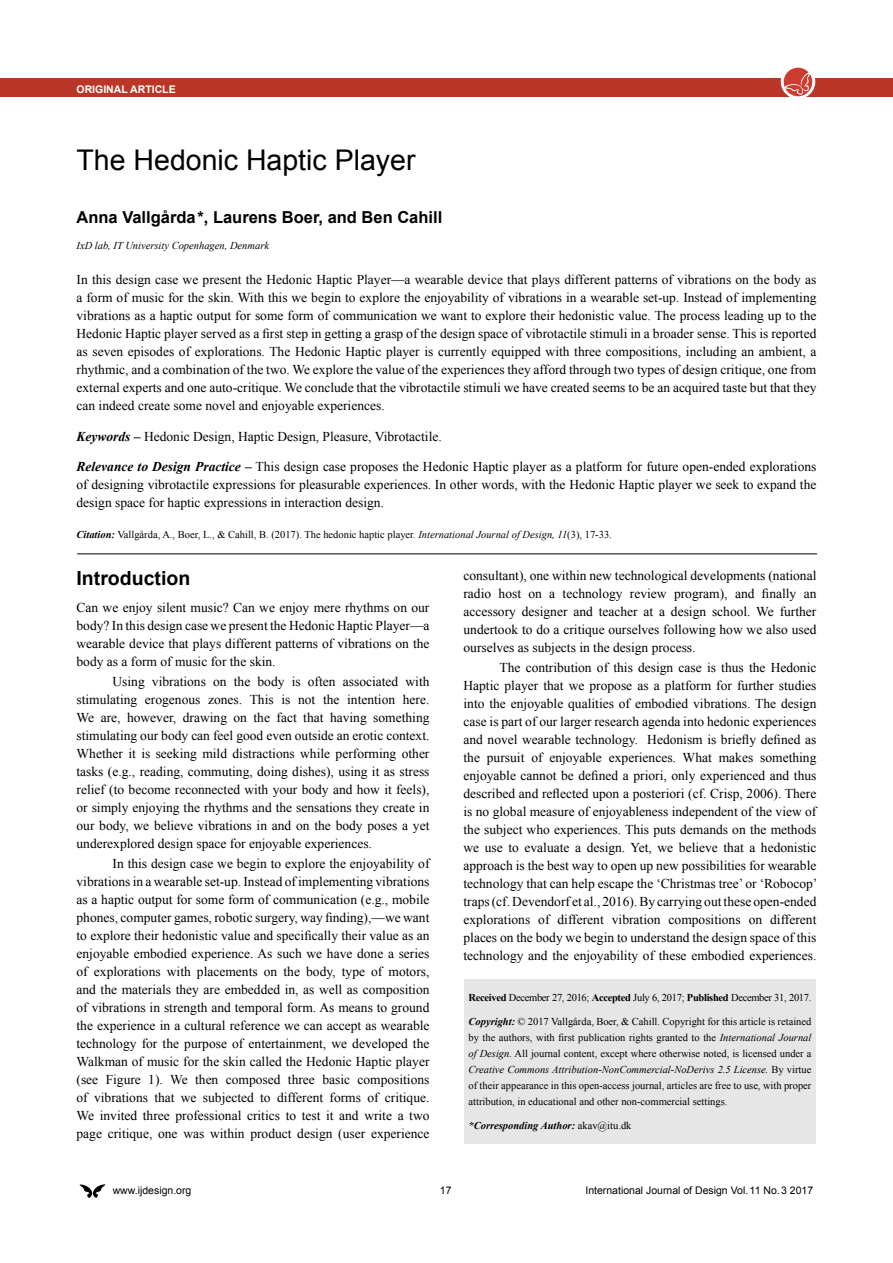
<style>
.page{position:relative;width:893px;height:1263px;background:#fff}
.page>*{position:absolute;margin:0;border:0;box-sizing:border-box;transform-origin:0 0}
.t1{font:28.5px "Arial";color:#000}
.t2{font:700 19.5px "Arial";color:#000}
.t3{font:700 16.5px "Arial";color:#000}
.t4{font:13.5px/18px "Times New Roman";color:#000;text-align:justify}
.t5{font:10.5px/15.9px "Times New Roman";color:#000;text-align:justify}
.t6{font:10.5px "Times New Roman";letter-spacing:-.03em;color:#000}
.t7{font:10.5px "Arial";color:#000}
.t8{font:italic 10.5px "Times New Roman";color:#000}
.t9{font:italic 700 10.5px "Times New Roman";color:#000}
.t10{font:700 10.5px "Arial";color:#fff}
.s1{font-weight:700;font-style:italic}
.s2{font-style:italic}
.s3{font-weight:700}
.s4{font-weight:400;font-style:normal}
</style>
<div class="page">
<svg style="left:80px;top:1184px;width:25px;height:14px"></svg>
<div style="left:0;top:78px;width:893px;height:19px;background:#ba3626"></div>
<svg style="left:781px;top:64px;width:34px;height:35px"></svg>
<div style="left:784px;top:68px;width:28px;height:28px;background:#ce3c31;border-radius:50%"></div>
<svg style="left:784px;top:72px;width:26px;height:23px"></svg>
<div style="left:464px;top:979px;width:352px;height:164px;background:#e5e6e5"></div>
<hr style="left:77px;top:554px;width:740px;height:1px;background:#000">
<p class="t10" style="left:77px;top:82px;width:101px">ORIGINAL ARTICLE</p>
<h1 class="t1" style="left:77px;top:141px;width:340px">The Hedonic Haptic Player</h1>
<p class="t3" style="left:77px;top:207px;width:367px">Anna Vallgårda*, Laurens Boer, and Ben Cahill</p>
<p class="t8" style="left:77px;top:238px;width:194px">IxD lab, IT University Copenhagen, Denmark</p>
<p class="t4" style="left:77px;top:270px;width:741px">In this design case we present the Hedonic Haptic Player—a wearable device that plays different patterns of vibrations on the body as a form of music for the skin. With this we begin to explore the enjoyability of vibrations in a wearable set-up. Instead of implementing vibrations as a haptic output for some form of communication we want to explore their hedonistic value. The process leading up to the Hedonic Haptic player served as a first step in getting a grasp of the design space of vibrotactile stimuli in a broader sense. This is reported as seven episodes of explorations. The Hedonic Haptic player is currently equipped with three compositions, including an ambient, a rhythmic, and a combination of the two. We explore the value of the experiences they afford through two types of design critique, one from external experts and one auto-critique. We conclude that the vibrotactile stimuli we have created seems to be an acquired taste but that they can indeed create some novel and enjoyable experiences.</p>
<p class="t4" style="left:77px;top:427px;width:367px"><span class="s1">Keywords –</span> Hedonic Design, Haptic Design, Pleasure, Vibrotactile.</p>
<p class="t4" style="left:77px;top:457px;width:741px"><span class="s1">Relevance to Design Practice –</span> This design case proposes the Hedonic Haptic player as a platform for future open-ended explorations of designing vibrotactile expressions for pleasurable experiences. In other words, with the Hedonic Haptic player we seek to expand the design space for haptic expressions in interaction design.</p>
<p class="t5" style="left:77px;top:526px;width:537px"><span class="s1">Citation:</span> Vallgårda, A., Boer, L., &amp; Cahill, B. (2017). The hedonic haptic player. <span class="s2">International Journal of Design, 11</span>(3), 17-33.</p>
<h2 class="t2" style="left:77px;top:565px;width:115px">Introduction</h2>
<p class="t4" style="left:77px;top:598px;width:354px">Can we enjoy silent music? Can we enjoy mere rhythms on our body? In this design case we present the Hedonic Haptic Player—a wearable device that plays different patterns of vibrations on the body as a form of music for the skin.</p>
<p class="t4" style="left:77px;top:672px;width:354px;text-indent:36px">Using vibrations on the body is often associated with stimulating erogenous zones. This is not the intention here.<br>We are, however, drawing on the fact that having something stimulating our body can feel good even outside an erotic context.<br>Whether it is seeking mild distractions while performing other tasks (e.g., reading, commuting, doing dishes), using it as stress relief (to become reconnected with your body and how it feels), or simply enjoying the rhythms and the sensations they create in our body, we believe vibrations in and on the body poses a yet underexplored design space for enjoyable experiences.</p>
<p class="t4" style="left:77px;top:854px;width:354px;text-indent:36px">In this design case we begin to explore the enjoyability of vibrations in a wearable set-up. Instead of implementing vibrations as a haptic output for some form of communication (e.g., mobile phones, computer games, robotic surgery, way finding),—we want to explore their hedonistic value and specifically their value as an enjoyable embodied experience. As such we have done a series of explorations with placements on the body, type of motors, and the materials they are embedded in, as well as composition of vibrations in strength and temporal form. As means to ground the experience in a cultural reference we can accept as wearable technology for the purpose of entertainment, we developed the Walkman of music for the skin called the Hedonic Haptic player (see Figure 1). We then composed three basic compositions of vibrations that we subjected to different forms of critique.<br>We invited three professional critics to test it and write a two page critique, one was within product design (user experience</p>
<p class="t4" style="left:463px;top:566px;width:354px">consultant), one within new technological developments (national radio host on a technology review program), and finally an accessory designer and teacher at a design school. We further undertook to do a critique ourselves following how we also used ourselves as subjects in the design process.</p>
<p class="t4" style="left:463px;top:658px;width:355px;text-indent:36px">The contribution of this design case is thus the Hedonic Haptic player that we propose as a platform for further studies into the enjoyable qualities of embodied vibrations. The design case is part of our larger research agenda into hedonic experiences and novel wearable technology. Hedonism is briefly defined as the pursuit of enjoyable experiences. What makes something enjoyable cannot be defined a priori, only experienced and thus described and reflected upon a posteriori (cf. Crisp, 2006). There is no global measure of enjoyableness independent of the view of the subject who experiences. This puts demands on the methods we use to evaluate a design. Yet, we believe that a hedonistic approach is the best way to open up new possibilities for wearable technology that can help escape the ‘Christmas tree’ or ‘Robocop’ traps (cf. Devendorf et al., 2016). By carrying out these open-ended explorations of different vibration compositions on different places on the body we begin to understand the design space of this technology and the enjoyability of these embodied experiences.</p>
<p class="t6" style="left:468px;top:990px;width:344px"><span class="s3">Received</span> December 27, 2016; <span class="s3">Accepted</span> July 6, 2017; <span class="s3">Published</span> December 31, 2017.</p>
<p class="t5" style="left:468px;top:1013px;width:344px"><span class="s1">Copyright:</span> © 2017 Vallgårda, Boer, &amp; Cahill. Copyright for this article is retained by the authors, with first publication rights granted to the <span class="s2">International Journal of Design.</span> All journal content, except where otherwise noted, is licensed under a <span class="s2">Creative Commons Attribution-NonCommercial-NoDerivs 2.5 License.</span> By virtue of their appearance in this open-access journal, articles are free to use, with proper attribution, in educational and other non-commercial settings.</p>
<p class="t9" style="left:468px;top:1118px;width:165px">*Corresponding Author: <span class="s4">akav@itu.dk</span></p>
<p class="t7" style="left:113px;top:1184px;width:80px">www.ijdesign.org</p>
<p class="t7" style="left:440px;top:1184px;width:13px">17</p>
<p class="t7" style="left:585px;top:1184px;width:229px">International Journal of Design Vol. 11 No. 3 2017</p>
</div>
